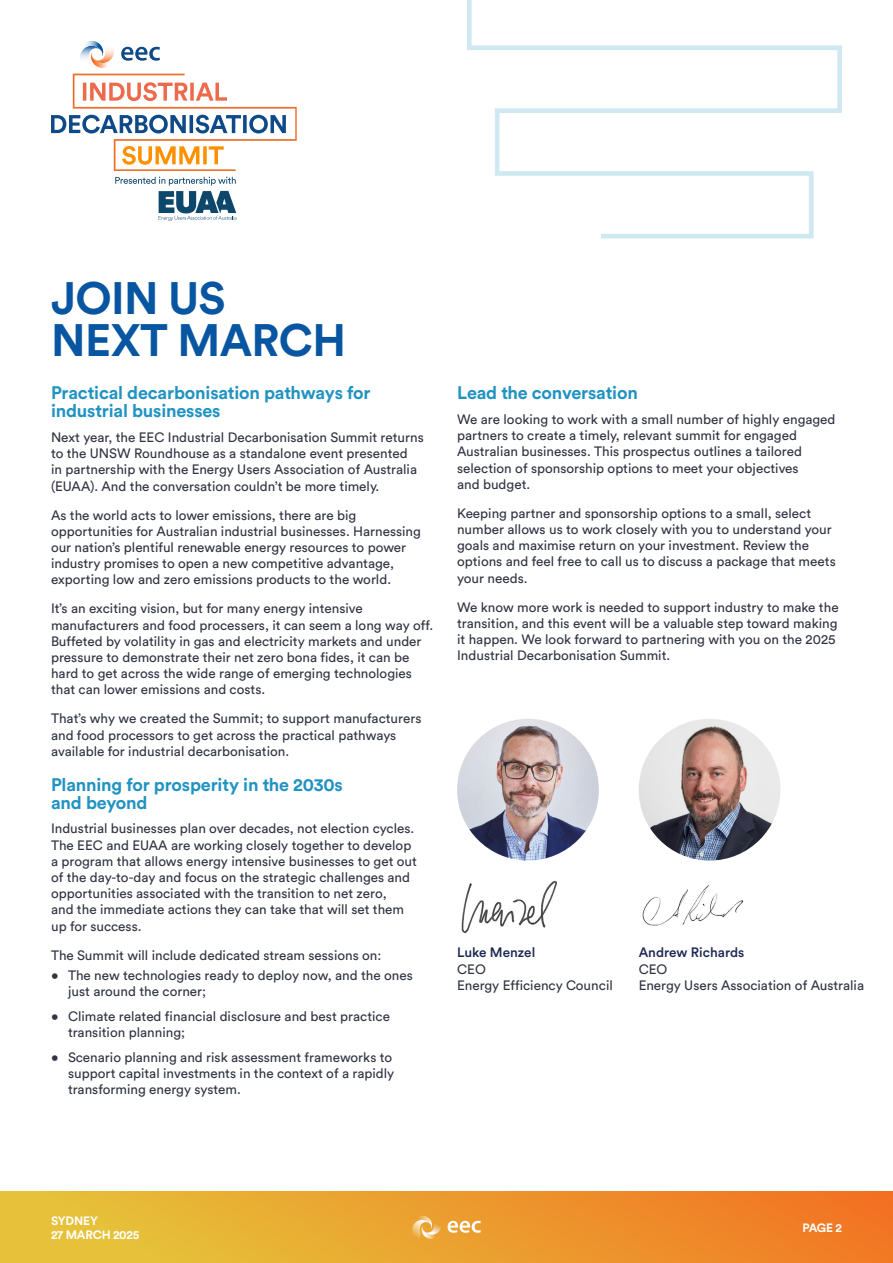
<style>
.page{position:relative;width:893px;height:1263px;background:#fff}
.page>*{position:absolute;margin:0;border:0;box-sizing:border-box;transform-origin:0 0}
.t1{font:700 45px/42px "Circular Std";letter-spacing:-.015em;color:#0855a1}
.t2{font:700 18px/18px "Circular Std";letter-spacing:-.01em;color:#2193c2}
.t3{font:13.5px/16.2px "Circular Std";color:#303442}
.t4{font:500 13.5px "Circular Std";color:#1d2951}
.t5{font:700 12px/14.4px "Circular Std";letter-spacing:-.02em;color:#fff}
</style>
<div class="page">
<div style="left:0;top:1191px;width:893px;height:72px;background:linear-gradient(to right,#e5c93b,#f27523)"></div>
<svg style="left:448px;top:1221px;width:33px;height:12px"></svg>
<svg style="left:412px;top:1215px;width:30px;height:24px"></svg>
<svg style="left:51px;top:74px;width:246px;height:97px"></svg>
<svg style="left:121px;top:47px;width:39px;height:14px"></svg>
<img style="left:105px;top:49px;width:9px;height:2px">
<img style="left:101px;top:51px;width:13px;height:17px">
<img style="left:101px;top:54px;width:13px;height:9px">
<img style="left:80px;top:57px;width:21px;height:11px">
<img style="left:80px;top:41px;width:25px;height:16px">
<img style="left:84px;top:46px;width:16px;height:4px">
<svg style="left:115px;top:177px;width:121px;height:44px"></svg>
<svg style="left:467px;top:0;width:375px;height:239px"></svg>
<img style="left:461px;top:881px;width:96px;height:52px">
<img style="left:457px;top:719px;width:142px;height:141px;border-radius:71px">
<img style="left:639px;top:719px;width:141px;height:141px;border-radius:71px">
<img style="left:642px;top:884px;width:101px;height:42px">
<h1 class="t1" style="left:51px;top:276px;width:296px">JOIN US<br>NEXT MARCH</h1>
<h2 class="t2" style="left:51px;top:384px;width:321px">Practical decarbonisation pathways for industrial businesses</h2>
<p class="t3" style="left:51px;top:429px;width:374px">Next year, the EEC Industrial Decarbonisation Summit returns to the UNSW Roundhouse as a standalone event presented<br>in partnership with the Energy Users Association of Australia (EUAA). And the conversation couldn’t be more timely.</p>
<p class="t3" style="left:51px;top:507px;width:371px">As the world acts to lower emissions, there are big opportunities for Australian industrial businesses. Harnessing our nation’s plentiful renewable energy resources to power industry promises to open a new competitive advantage, exporting low and zero emissions products to the world.</p>
<p class="t3" style="left:51px;top:600px;width:384px">It’s an exciting vision, but for many energy intensive manufacturers and food processers, it can seem a long way off.<br>Buffeted by volatility in gas and electricity markets and under pressure to demonstrate their net zero bona fides, it can be hard to get across the wide range of emerging technologies that can lower emissions and costs.</p>
<p class="t3" style="left:51px;top:710px;width:372px">That’s why we created the Summit; to support manufacturers and food processors to get across the practical pathways available for industrial decarbonisation.</p>
<h2 class="t2" style="left:51px;top:775px;width:293px">Planning for prosperity in the 2030s and beyond</h2>
<p class="t3" style="left:51px;top:820px;width:367px">Industrial businesses plan over decades, not election cycles.<br>The EEC and EUAA are working closely together to develop a program that allows energy intensive businesses to get out of the day-to-day and focus on the strategic challenges and opportunities associated with the transition to net zero,<br>and the immediate actions they can take that will set them up for success.</p>
<p class="t3" style="left:51px;top:947px;width:332px">The Summit will include dedicated stream sessions on:</p>
<p class="t3" style="left:68px;top:967px;width:346px;text-indent:-17px">• The new technologies ready to deploy now, and the ones just around the corner;</p>
<p class="t3" style="left:68px;top:1008px;width:323px;text-indent:-17px">• Climate related financial disclosure and best practice transition planning;</p>
<p class="t3" style="left:68px;top:1049px;width:328px;text-indent:-17px">• Scenario planning and risk assessment frameworks to support capital investments in the context of a rapidly transforming energy system.</p>
<h2 class="t2" style="left:457px;top:384px;width:182px">Lead the conversation</h2>
<p class="t3" style="left:457px;top:411px;width:380px">We are looking to work with a small number of highly engaged partners to create a timely, relevant summit for engaged Australian businesses. This prospectus outlines a tailored selection of sponsorship options to meet your objectives<br>and budget.</p>
<p class="t3" style="left:457px;top:505px;width:380px">Keeping partner and sponsorship options to a small, select number allows us to work closely with you to understand your goals and maximise return on your investment. Review the options and feel free to call us to discuss a package that meets your needs.</p>
<p class="t3" style="left:457px;top:599px;width:383px">We know more work is needed to support industry to make the transition, and this event will be a valuable step toward making it happen. We look forward to partnering with you on the 2025<br>Industrial Decarbonisation Summit.</p>
<p class="t4" style="left:457px;top:944px;width:80px">Luke Menzel</p>
<p class="t3" style="left:457px;top:960px;width:157px">CEO<br>Energy Efficiency Council</p>
<p class="t4" style="left:639px;top:944px;width:107px">Andrew Richards</p>
<p class="t3" style="left:639px;top:960px;width:227px">CEO<br>Energy Users Association of Australia</p>
<p class="t5" style="left:51px;top:1213px;width:90px">SYDNEY<br>27 MARCH 2025</p>
<p class="t5" style="left:802px;top:1220px;width:41px">PAGE 2</p>
</div>
